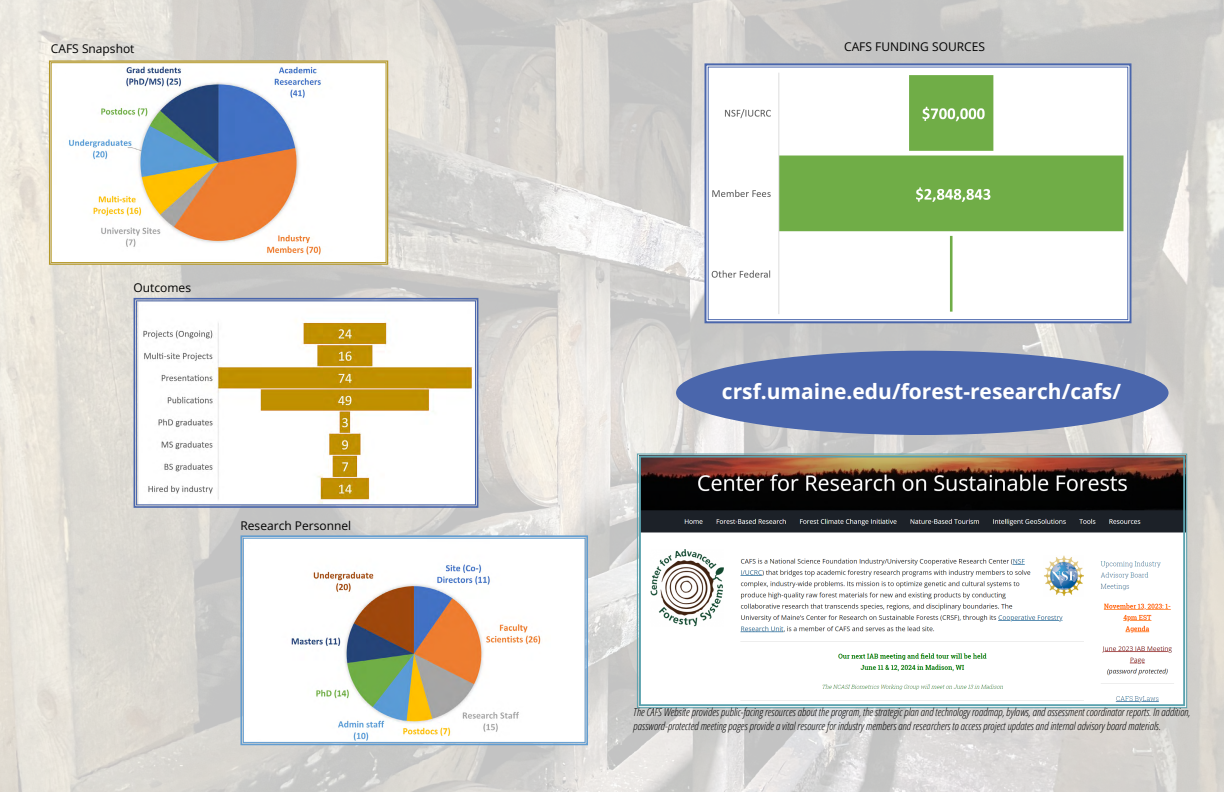
<style>
.page{position:relative;width:1224px;height:792px;background:#fff}
.page>*{position:absolute;margin:0;border:0;box-sizing:border-box;transform-origin:0 0}
.t1{font:700 21px "Open Sans";color:#fff}
.t2{font:12px "Open Sans";color:#000}
.t3{font:italic 11px/14px "Open Sans";color:#000}
</style>
<div class="page">
<img style="left:0;top:0;width:1224px;height:792px">
<svg style="left:240px;top:535px;width:349px;height:211px"></svg>
<div style="left:243px;top:538px;width:342px;height:205px;border:1px solid #629dd1"></div>
<svg style="left:48px;top:60px;width:341px;height:205px"></svg>
<div style="left:51px;top:62px;width:335px;height:201px;border:1px solid #b59828"></div>
<img style="left:637px;top:453px;width:550px;height:255px">
<div style="left:639px;top:456px;width:546px;height:250px;border:2px solid #5aa2ae"></div>
<div style="left:676px;top:351px;width:493px;height:84px;background:#4a66ac;border-radius:50%"></div>
<svg style="left:133px;top:297px;width:346px;height:212px"></svg>
<div style="left:136px;top:301px;width:340px;height:204px;border:1px solid #4a66ac"></div>
<svg style="left:704px;top:62px;width:428px;height:262px"></svg>
<div style="left:708px;top:67px;width:420px;height:253px;border:1px solid #4a66ac"></div>
<p class="t2" style="left:51px;top:40px;width:85px">CAFS Snapshot</p>
<p class="t2" style="left:134px;top:280px;width:59px">Outcomes</p>
<p class="t2" style="left:240px;top:517px;width:112px">Research Personnel</p>
<p class="t2" style="left:844px;top:38px;width:142px">CAFS FUNDING SOURCES</p>
<h1 class="t1" style="left:722px;top:377px;width:401px">crsf.umaine.edu/forest-research/cafs/</h1>
<p class="t3" style="left:634px;top:705px;width:558px">The CAFS Website provides public-facing resources about the program, the strategic plan and technology roadmap, bylaws, and assessment coordinator reports. In addition, password-protected meeting pages provide a vital resource for industry members and researchers to access project updates and internal advisory board materials.</p>
</div>
